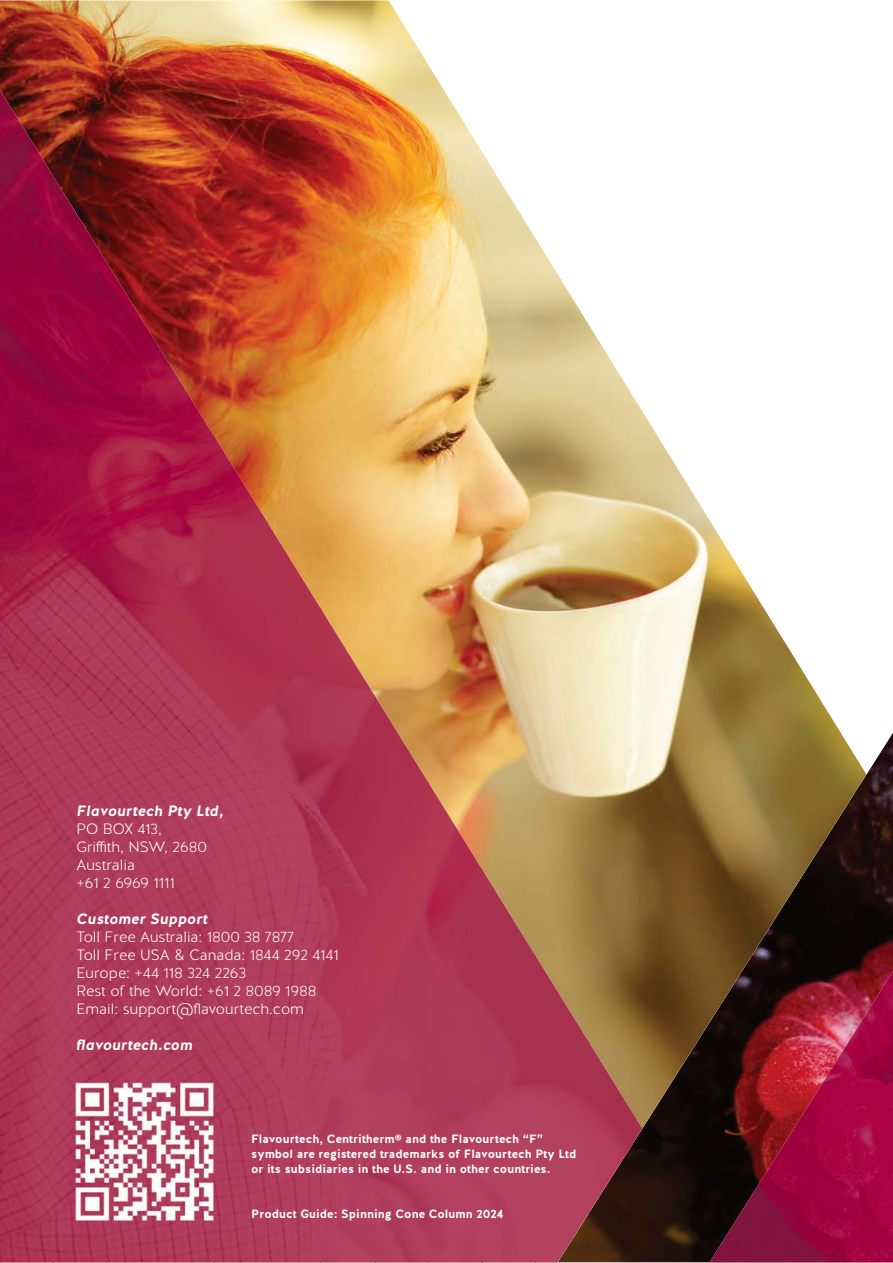
<style>
.page{position:relative;width:893px;height:1263px;background:#fff}
.page>*{position:absolute;margin:0;border:0;box-sizing:border-box;transform-origin:0 0}
.t1{font:300 15px/18px "Halis GR";color:#fff}
.t2{font:italic 700 15px "Halis GR";color:#fff}
.t3{font:700 12px/15px "Halis GR";color:#fff}
</style>
<div class="page">
<img style="left:0;top:0;width:840px;height:943px">
<img style="left:0;top:90px;width:53px;height:1173px">
<img style="left:53px;top:143px;width:54px;height:1120px">
<img style="left:106px;top:249px;width:55px;height:825px">
<img style="left:160px;top:303px;width:54px;height:771px">
<img style="left:214px;top:409px;width:54px;height:854px">
<img style="left:267px;top:516px;width:54px;height:747px">
<img style="left:321px;top:569px;width:54px;height:694px">
<img style="left:374px;top:676px;width:54px;height:587px">
<img style="left:428px;top:729px;width:54px;height:534px">
<img style="left:481px;top:836px;width:54px;height:427px">
<img style="left:535px;top:943px;width:22px;height:320px">
<img style="left:106px;top:1229px;width:108px;height:34px">
<img style="left:557px;top:732px;width:335px;height:531px">
<img style="left:709px;top:971px;width:183px;height:292px">
<img style="left:67px;top:1074px;width:155px;height:155px">
<p class="t2" style="left:76px;top:805px;width:149px">Flavourtech Pty Ltd,</p>
<p class="t1" style="left:76px;top:822px;width:132px">PO BOX 413,<br>Griffith, NSW, 2680<br>Australia<br>+61 2 6969 1111</p>
<p class="t2" style="left:76px;top:913px;width:133px">Customer Support</p>
<p class="t1" style="left:76px;top:930px;width:264px">Toll Free Australia: 1800 38 7877<br>Toll Free USA &amp; Canada: 1844 292 4141<br>Europe: +44 118 324 2263<br>Rest of the World: +61 2 8089 1988<br>Email: support@flavourtech.com</p>
<p class="t2" style="left:76px;top:1039px;width:118px">flavourtech.com</p>
<p class="t3" style="left:251px;top:1133px;width:327px">Flavourtech, Centritherm® and the Flavourtech “F” symbol are registered trademarks of Flavourtech Pty Ltd or its subsidiaries in the U.S. and in other countries.</p>
<p class="t3" style="left:251px;top:1208px;width:254px">Product Guide: Spinning Cone Column 2024</p>
</div>
